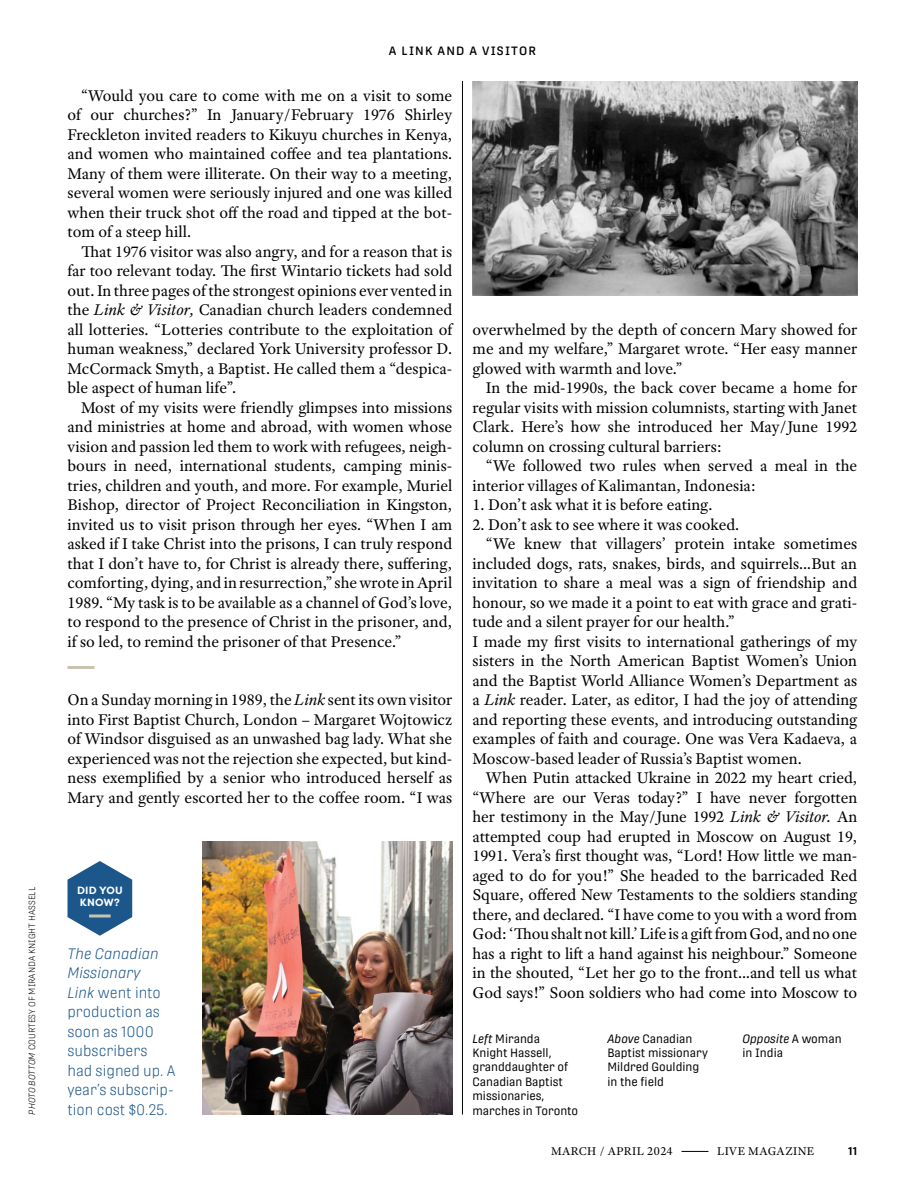
<style>
.page{position:relative;width:918px;height:1188px;background:#fff}
.page>*{position:absolute;margin:0;border:0;box-sizing:border-box;transform-origin:0 0}
.t1{font:16.5px/19.5px "Adobe Text Pro";color:#000;text-align:justify}
.t2{font:300 15px/19.5px "Protipo Narrow";color:#1c578b}
.t3{font:12px/14.4px "Protipo Narrow";color:#000}
.t4{font:12px "Adobe Text Pro";letter-spacing:.025em;color:#000}
.t5{font:500 12px "Protipo";letter-spacing:.1em;color:#000}
.t6{font:600 11.25px "Protipo";color:#000}
.t7{font:700 10.5px/12px "Filson Pro";letter-spacing:.02em;color:#fff}
.t8{font:300 9px "Protipo Narrow";color:#000}
.s1{font-style:italic}
</style>
<div class="page">
<img style="left:472px;top:81px;width:385px;height:215px">
<svg style="left:67px;top:861px;width:65px;height:75px"></svg>
<hr style="left:89px;top:915px;width:22px;height:3px;background:#c8c2af">
<hr style="left:68px;top:666px;width:26px;height:3px;background:#c8c2af">
<img style="left:202px;top:842px;width:250px;height:272px">
<hr style="left:462px;top:81px;width:1px;height:1033px;background:#000">
<svg style="left:681px;top:1151px;width:27px;height:1px"></svg>
<p class="t8" style="left:27px;top:1114px;width:229px;rotate:-90deg"><span class="s1">PHOTO BOTTOM</span> COURTESY OF MIRANDA KNIGHT HASSELL</p>
<p class="t5" style="left:389px;top:44px;width:149px">A LINK AND A VISITOR</p>
<p class="t1" style="left:68px;top:85px;width:386px;text-indent:13px">“Would you care to come with me on a visit to some of our churches?” In January/February 1976 Shirley Freckleton invited readers to Kikuyu churches in Kenya, and women who maintained coffee and tea plantations.<br>Many of them were illiterate. On their way to a meeting, several women were seriously injured and one was killed when their truck shot off the road and tipped at the bot&shy;tom of a steep hill.</p>
<p class="t1" style="left:68px;top:241px;width:386px;text-indent:13px">That 1976 visitor was also angry, and for a reason that is far too relevant today. The first Wintario tickets had sold out. In three pages of the strongest opinions ever vented in the <span class="s1">Link &amp; Visitor,</span> Canadian church leaders condemned all lotteries. “Lotteries contribute to the exploitation of human weakness,” declared York University professor D.<br>McCormack Smyth, a Baptist. He called them a “despica&shy;ble aspect of human life”.</p>
<p class="t1" style="left:68px;top:397px;width:386px;text-indent:13px">Most of my visits were friendly glimpses into missions and ministries at home and abroad, with women whose vision and passion led them to work with refugees, neigh&shy;bours in need, international students, camping minis&shy;tries, children and youth, and more. For example, Muriel Bishop, director of Project Reconciliation in Kingston, invited us to visit prison through her eyes. “When I am asked if I take Christ into the prisons, I can truly respond that I don’t have to, for Christ is already there, suffering, comforting, dying, and in resurrection,” she wrote in April 1989. “My task is to be available as a channel of God’s love, to respond to the presence of Christ in the prisoner, and, if so led, to remind the prisoner of that Presence.”</p>
<p class="t1" style="left:68px;top:690px;width:386px">On a Sunday morning in 1989, the <span class="s1">Link</span> sent its own visitor into First Baptist Church, London – Margaret Wojtowicz of Windsor disguised as an unwashed bag lady. What she experienced was not the rejection she expected, but kind&shy;ness exemplified by a senior who introduced herself as Mary and gently escorted her to the coffee room. “I was</p>
<p class="t7" style="left:77px;top:885px;width:47px">DID YOU<br>KNOW?</p>
<p class="t2" style="left:68px;top:943px;width:109px"><span class="s1">The Canadian<br>Missionary<br>Link</span> went into production as soon as 1000 subscribers had signed up. A year’s subscrip&shy;tion cost $0.25.</p>
<p class="t1" style="left:472px;top:319px;width:386px">overwhelmed by the depth of concern Mary showed for me and my welfare,” Margaret wrote. “Her easy manner glowed with warmth and love.”</p>
<p class="t1" style="left:472px;top:378px;width:386px;text-indent:13px">In the mid-1990s, the back cover became a home for regular visits with mission columnists, starting with Janet Clark. Here’s how she introduced her May/June 1992 column on crossing cultural barriers:</p>
<p class="t1" style="left:472px;top:456px;width:386px;text-indent:13px">“We followed two rules when served a meal in the interior villages of Kalimantan, Indonesia:</p>
<p class="t1" style="left:472px;top:495px;width:242px">1. Don’t ask what it is before eating.</p>
<p class="t1" style="left:472px;top:514px;width:268px">2. Don’t ask to see where it was cooked.</p>
<p class="t1" style="left:486px;top:534px;width:373px">“We knew that villagers’ protein intake sometimes</p>
<p class="t1" style="left:472px;top:553px;width:386px">included dogs, rats, snakes, birds, and squirrels…But an</p>
<p class="t1" style="left:472px;top:573px;width:386px">invitation to share a meal was a sign of friendship and</p>
<p class="t1" style="left:472px;top:592px;width:386px">honour, so we made it a point to eat with grace and grati-</p>
<p class="t1" style="left:472px;top:612px;width:264px">tude and a silent prayer for our health.”</p>
<p class="t1" style="left:472px;top:631px;width:386px">I made my first visits to international gatherings of my</p>
<p class="t1" style="left:472px;top:651px;width:386px">sisters in the North American Baptist Women’s Union</p>
<p class="t1" style="left:472px;top:670px;width:386px">and the Baptist World Alliance Women’s Department as</p>
<p class="t1" style="left:472px;top:690px;width:386px">a <span class="s1">Link</span> reader. Later, as editor, I had the joy of attending</p>
<p class="t1" style="left:472px;top:709px;width:386px">and reporting these events, and introducing outstanding</p>
<p class="t1" style="left:472px;top:729px;width:386px">examples of faith and courage. One was Vera Kadaeva, a</p>
<p class="t1" style="left:472px;top:748px;width:331px">Moscow-based leader of Russia’s Baptist women.</p>
<p class="t1" style="left:486px;top:768px;width:373px">When Putin attacked Ukraine in 2022 my heart cried,</p>
<p class="t1" style="left:472px;top:787px;width:386px">“Where are our Veras today?” I have never forgotten</p>
<p class="t1" style="left:472px;top:807px;width:386px">her testimony in the May/June 1992 <span class="s1">Link &amp; Visitor.</span> An</p>
<p class="t1" style="left:472px;top:826px;width:386px">attempted coup had erupted in Moscow on August 19,</p>
<p class="t1" style="left:472px;top:846px;width:386px">1991. Vera’s first thought was, “Lord! How little we man-</p>
<p class="t1" style="left:472px;top:865px;width:386px">aged to do for you!” She headed to the barricaded Red</p>
<p class="t1" style="left:472px;top:885px;width:386px">Square, offered New Testaments to the soldiers standing</p>
<p class="t1" style="left:472px;top:904px;width:386px">there, and declared. “I have come to you with a word from</p>
<p class="t1" style="left:472px;top:924px;width:386px">God: ‘Thou shalt not kill.’ Life is a gift from God, and no one</p>
<p class="t1" style="left:472px;top:943px;width:386px">has a right to lift a hand against his neighbour.” Someone</p>
<p class="t1" style="left:472px;top:963px;width:386px">in the shouted, “Let her go to the front…and tell us what</p>
<p class="t1" style="left:472px;top:982px;width:386px">God says!” Soon soldiers who had come into Moscow to</p>
<p class="t3" style="left:608px;top:1031px;width:102px"><span class="s1">Above</span> Canadian<br>Baptist missionary<br>Mildred Goulding in the field</p>
<p class="t3" style="left:472px;top:1031px;width:107px"><span class="s1">Left</span> Miranda<br>Knight Hassell, granddaughter of<br>Canadian Baptist missionaries, marches in Toronto</p>
<p class="t3" style="left:742px;top:1031px;width:101px"><span class="s1">Opposite</span> A woman in India</p>
<p class="t4" style="left:551px;top:1143px;width:123px">MARCH / APRIL 2024</p>
<p class="t4" style="left:717px;top:1143px;width:99px">LIVE MAGAZINE</p>
<p class="t6" style="left:848px;top:1144px;width:10px">11</p>
</div>
